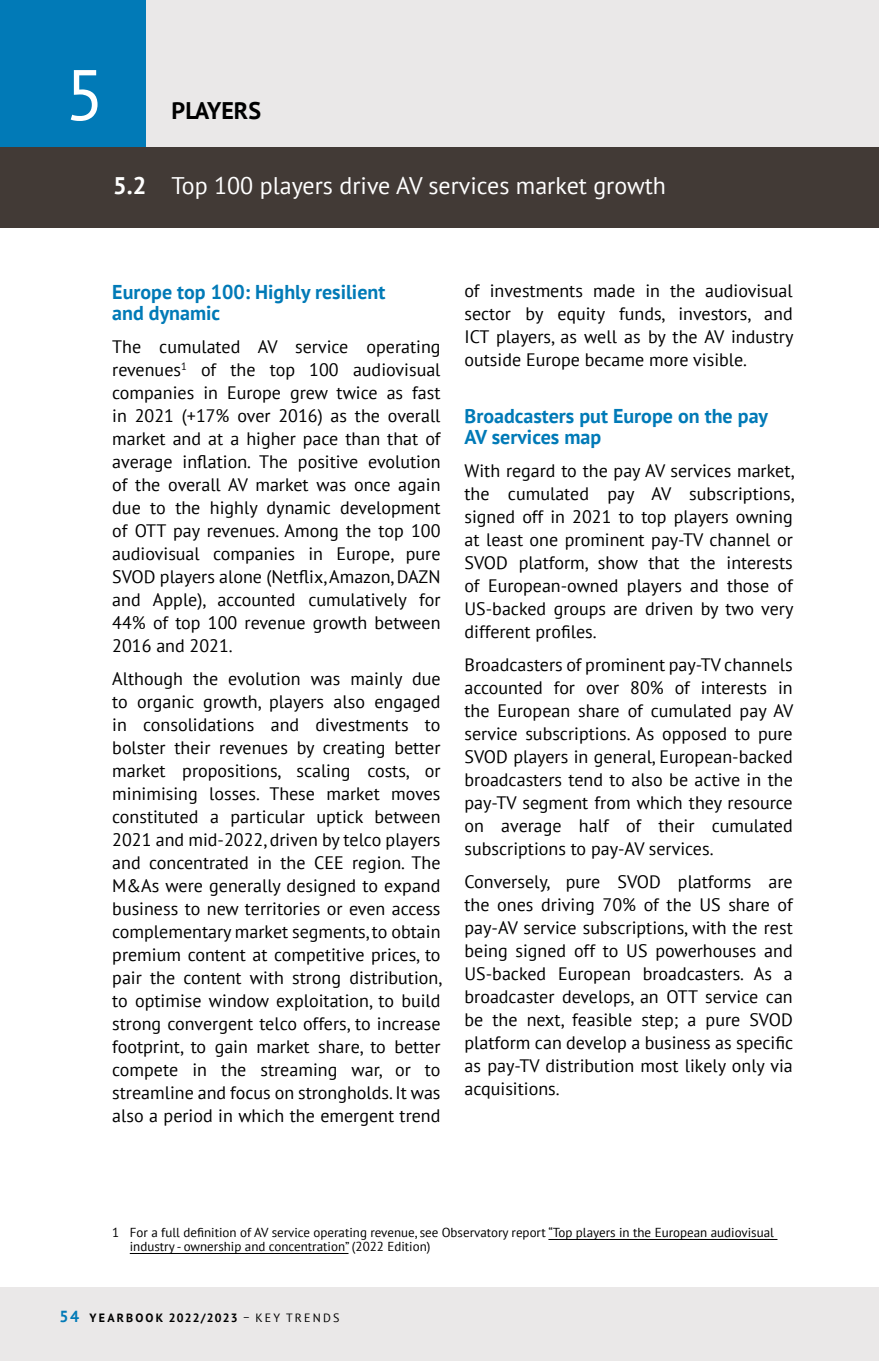
<style>
.page{position:relative;width:879px;height:1361px;background:#fff}
.page>*{position:absolute;margin:0;border:0;box-sizing:border-box;transform-origin:0 0}
.t1{font:71.6px "PT Sans";color:#fff}
.t2{font:24px "PT Sans";color:#fff}
.t3{font:700 24px "PT Sans";color:#000}
.t4{font:700 20px/21px "PT Sans";color:#017ab7}
.t5{font:18px/23px "PT Sans";color:#000;text-align:justify}
.t6{font:13px/14px "PT Sans";color:#000}
.t7{font:700 12px "PT Sans";letter-spacing:.18em;color:#000}
.s1{font-weight:700}
.s2{font-size:16px;color:#017ab7}
.s3{font-weight:400}
</style>
<div class="page">
<div style="left:0;top:1287px;width:879px;height:74px;background:#eae8e8"></div>
<div style="left:0;top:0;width:879px;height:227px;background:#eae8e8"></div>
<div style="left:0;top:147px;width:879px;height:80px;background:#423a36"></div>
<div style="left:0;top:0;width:146px;height:147px;background:#017ab7"></div>
<hr style="left:548px;top:1239px;width:229px;height:1px;background:#000">
<hr style="left:130px;top:1253px;width:218px;height:1px;background:#000">
<h1 class="t1" style="left:65px;top:49px;width:40px">5</h1>
<h2 class="t3" style="left:172px;top:94px;width:91px">PLAYERS</h2>
<h2 class="t2" style="left:113px;top:170px;width:554px"><span class="s1">5.2</span> Top 100 players drive AV services market growth</h2>
<p class="t4" style="left:112px;top:281px;width:275px">Europe top 100: Highly resilient and dynamic</p>
<p class="t5" style="left:112px;top:334px;width:330px">The cumulated AV service operating revenues<sup>1</sup> of the top 100 audiovisual companies in Europe grew twice as fast in 2021 (+17% over 2016) as the overall market and at a higher pace than that of average inflation. The positive evolution of the overall AV market was once again due to the highly dynamic development of OTT pay revenues. Among the top 100 audiovisual companies in Europe, pure SVOD players alone (Netflix, Amazon, DAZN and Apple), accounted cumulatively for 44% of top 100 revenue growth between 2016 and 2021.</p>
<p class="t5" style="left:112px;top:666px;width:331px">Although the evolution was mainly due to organic growth, players also engaged in consolidations and divestments to bolster their revenues by creating better market propositions, scaling costs, or minimising losses. These market moves constituted a particular uptick between 2021 and mid-2022, driven by telco players and concentrated in the CEE region. The M&amp;As were generally designed to expand business to new territories or even access complementary market segments, to obtain premium content at competitive prices, to pair the content with strong distribution, to optimise window exploitation, to build strong convergent telco offers, to increase footprint, to gain market share, to better compete in the streaming war, or to streamline and focus on strongholds. It was also a period in which the emergent trend</p>
<p class="t5" style="left:464px;top:279px;width:330px">of investments made in the audiovisual sector by equity funds, investors, and ICT players, as well as by the AV industry outside Europe became more visible.</p>
<p class="t4" style="left:464px;top:405px;width:305px">Broadcasters put Europe on the pay<br>AV services map</p>
<p class="t5" style="left:464px;top:459px;width:331px">With regard to the pay AV services market, the cumulated pay AV subscriptions, signed off in 2021 to top players owning at least one prominent pay-TV channel or SVOD platform, show that the interests of European-owned players and those of US-backed groups are driven by two very different profiles.</p>
<p class="t5" style="left:464px;top:653px;width:330px">Broadcasters of prominent pay-TV channels accounted for over 80% of interests in the European share of cumulated pay AV service subscriptions. As opposed to pure SVOD players in general, European-backed broadcasters tend to also be active in the pay-TV segment from which they resource on average half of their cumulated subscriptions to pay-AV services.</p>
<p class="t5" style="left:464px;top:870px;width:330px">Conversely, pure SVOD platforms are the ones driving 70% of the US share of pay-AV service subscriptions, with the rest being signed off to US powerhouses and US-backed European broadcasters. As a broadcaster develops, an OTT service can be the next, feasible step; a pure SVOD platform can develop a business as specific as pay-TV distribution most likely only via acquisitions.</p>
<p class="t6" style="left:130px;top:1225px;width:646px;text-indent:-17px">1 For a full definition of AV service operating revenue, see Observatory report “Top players in the European audiovisual industry - ownership and concentration” (2022 Edition)</p>
<p class="t7" style="left:60px;top:1309px;width:281px"><span class="s2">54</span> YEARBOOK 2022/2023 <span class="s3">– KEY TRENDS</span></p>
</div>
